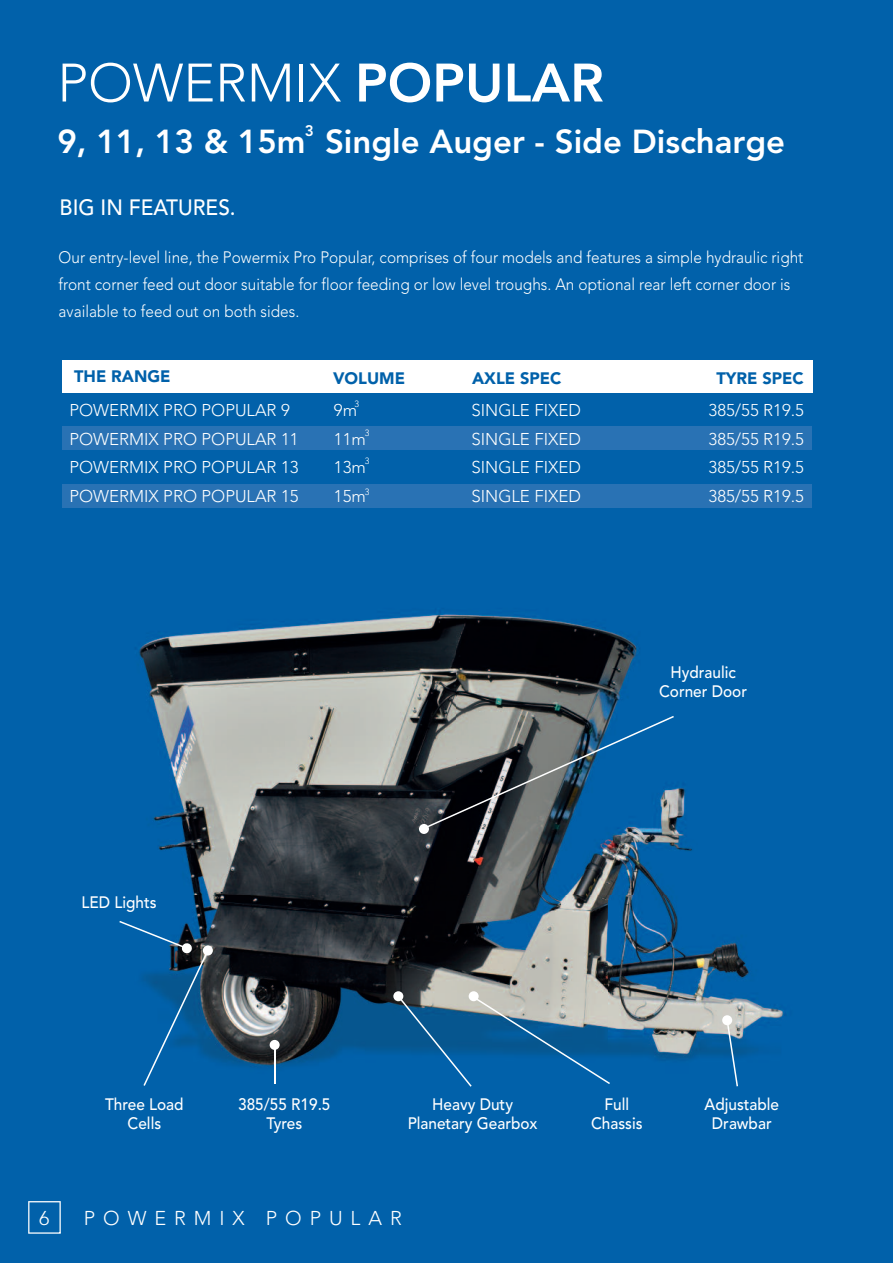
<style>
.page{position:relative;width:893px;height:1263px;background:#0161aa}
.page>*{position:absolute;margin:0;border:0;box-sizing:border-box;transform-origin:0 0}
.t1{font:300 53.55px "Avenir";color:#fff}
.t2{font:800 33px "Avenir";color:#fff}
.t3{font:500 22.05px "Avenir";color:#fff;scale:.95 1}
.t4{font:300 19.8px "Avenir";letter-spacing:.4em;color:#fff}
.t5{font:300 16.95px "Avenir";color:#fff}
.t6{font:300 16.5px/27px "Avenir";color:#fff;scale:.93 1}
.t7{font:500 16.5px/19.5px "Avenir";color:#fff;text-align:center;scale:.93 1}
.t8{font:900 16.5px "Avenir";color:#0161aa}
.t9{font:800 15.3px "Avenir";color:#fff}
.t10{font:300 9px "Avenir";color:#fff}
.s1{font-weight:800}
</style>
<div class="page">
<img style="left:139px;top:614px;width:645px;height:473px">
<svg style="left:28px;top:1201px;width:33px;height:33px"></svg>
<div style="left:63px;top:426px;width:749px;height:24px;background:#2972b4"></div>
<div style="left:63px;top:484px;width:749px;height:24px;background:#2972b4"></div>
<div style="left:63px;top:360px;width:750px;height:33px;background:#fff"></div>
<svg style="left:423px;top:716px;width:251px;height:113px"></svg>
<div style="left:419px;top:824px;width:10px;height:10px;background:#fff;border-radius:50%"></div>
<svg style="left:203px;top:945px;width:10px;height:10px"></svg>
<div style="left:393px;top:991px;width:10px;height:10px;background:#fff;border-radius:50%"></div>
<div style="left:469px;top:991px;width:10px;height:10px;background:#fff;border-radius:50%"></div>
<svg style="left:726px;top:1020px;width:12px;height:66px"></svg>
<div style="left:722px;top:1015px;width:10px;height:10px;background:#fff;border-radius:50%"></div>
<svg style="left:119px;top:921px;width:90px;height:165px"></svg>
<hr style="left:274px;top:1044px;width:1px;height:40px;background:#fff">
<div style="left:270px;top:1040px;width:10px;height:10px;background:#fff;border-radius:50%"></div>
<svg style="left:398px;top:996px;width:212px;height:91px"></svg>
<h1 class="t1" style="left:57px;top:51px;width:548px">POWERMIX <span class="s1">POPULAR</span></h1>
<h2 class="t2" style="left:57px;top:115px;width:729px">9, 11, 13 &amp; 15m Single Auger - Side Discharge</h2>
<p class="t9" style="left:305px;top:118px;width:11px">3</p>
<h3 class="t3" style="left:60px;top:188px;width:187px">BIG IN FEATURES.</h3>
<p class="t6" style="left:59px;top:244px;width:802px">Our entry-level line, the Powermix Pro Popular, comprises of four models and features a simple hydraulic right front corner feed out door suitable for floor feeding or low level troughs. An optional rear left corner door is available to feed out on both sides.</p>
<p class="t8" style="left:74px;top:362px;width:98px">THE RANGE</p>
<p class="t8" style="left:333px;top:364px;width:74px">VOLUME</p>
<p class="t8" style="left:472px;top:364px;width:91px">AXLE SPEC</p>
<p class="t8" style="left:716px;top:364px;width:89px">TYRE SPEC</p>
<p class="t5" style="left:69px;top:400px;width:222px">POWERMIX PRO POPULAR 9</p>
<p class="t5" style="left:334px;top:400px;width:25px">9m</p>
<p class="t5" style="left:471px;top:400px;width:111px">SINGLE FIXED</p>
<p class="t5" style="left:709px;top:400px;width:97px">385/55 R19.5</p>
<p class="t5" style="left:69px;top:429px;width:231px">POWERMIX PRO POPULAR 11</p>
<p class="t5" style="left:334px;top:429px;width:33px">11m</p>
<p class="t5" style="left:471px;top:429px;width:111px">SINGLE FIXED</p>
<p class="t5" style="left:709px;top:429px;width:97px">385/55 R19.5</p>
<p class="t5" style="left:69px;top:457px;width:231px">POWERMIX PRO POPULAR 13</p>
<p class="t5" style="left:334px;top:457px;width:33px">13m</p>
<p class="t5" style="left:471px;top:457px;width:111px">SINGLE FIXED</p>
<p class="t5" style="left:709px;top:457px;width:97px">385/55 R19.5</p>
<p class="t5" style="left:69px;top:486px;width:231px">POWERMIX PRO POPULAR 15</p>
<p class="t5" style="left:334px;top:486px;width:33px">15m</p>
<p class="t5" style="left:471px;top:486px;width:111px">SINGLE FIXED</p>
<p class="t5" style="left:709px;top:486px;width:97px">385/55 R19.5</p>
<p class="t10" style="left:354px;top:399px;width:6px">3</p>
<p class="t10" style="left:365px;top:427px;width:6px">3</p>
<p class="t10" style="left:365px;top:456px;width:6px">3</p>
<p class="t10" style="left:365px;top:486px;width:6px">3</p>
<p class="t7" style="left:659px;top:661px;width:96px">Hydraulic<br>Corner Door</p>
<p class="t7" style="left:82px;top:892px;width:82px">LED Lights</p>
<p class="t7" style="left:105px;top:1093px;width:86px">Three Load<br>Cells</p>
<p class="t7" style="left:238px;top:1093px;width:101px">385/55 R19.5<br>Tyres</p>
<p class="t7" style="left:408px;top:1093px;width:141px">Heavy Duty<br>Planetary Gearbox</p>
<p class="t7" style="left:591px;top:1093px;width:57px">Full<br>Chassis</p>
<p class="t7" style="left:704px;top:1093px;width:82px">Adjustable<br>Drawbar</p>
<p class="t4" style="left:39px;top:1206px;width:12px">6</p>
<p class="t4" style="left:84px;top:1206px;width:320px">POWERMIX POPULAR</p>
</div>
